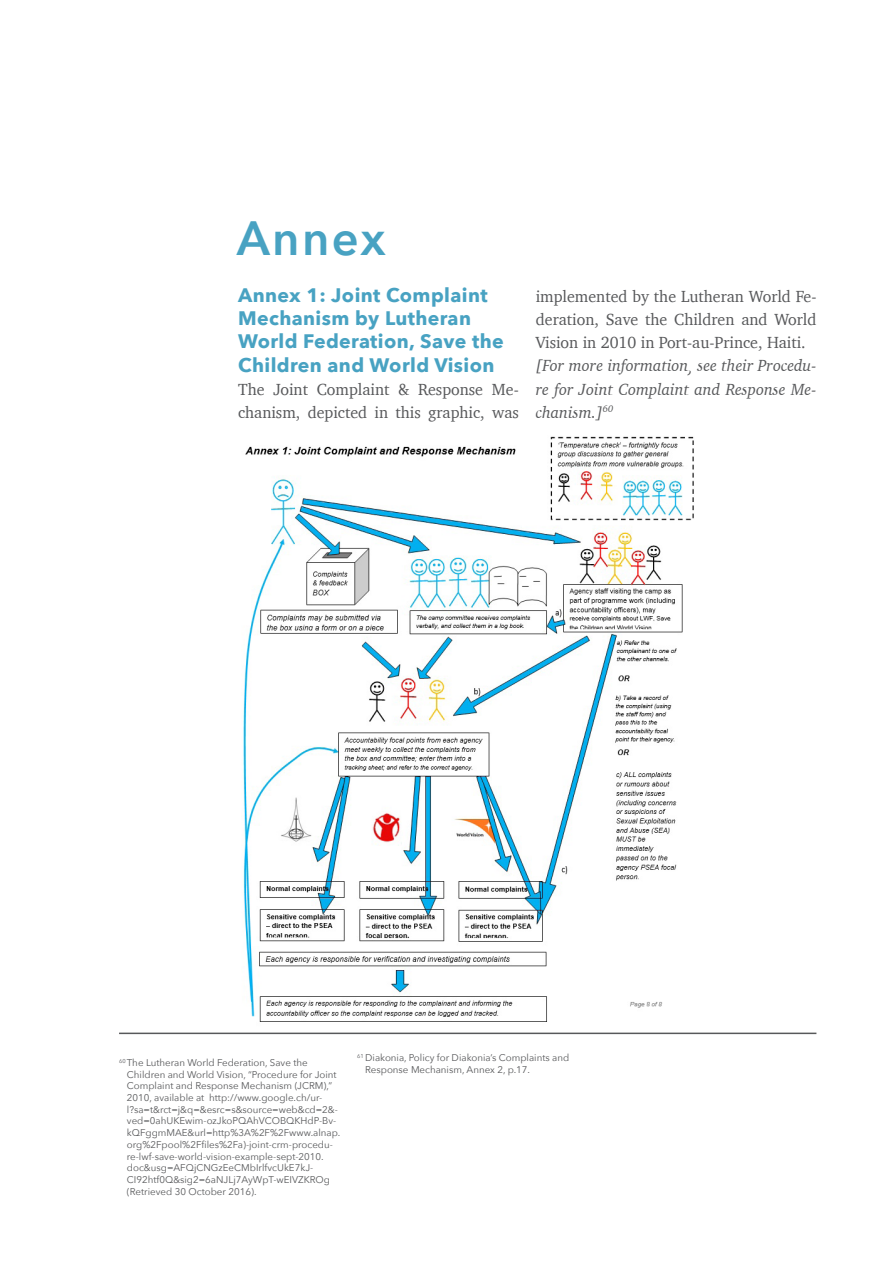
<style>
.page{position:relative;width:893px;height:1263px;background:#fff}
.page>*{position:absolute;margin:0;border:0;box-sizing:border-box;transform-origin:0 0}
.t1{font:600 48px "Avenir Next";letter-spacing:.05em;color:#48a2c2}
._02_zwischentitel_fe{font:700 19.5px/23.4px "Avenir Next";letter-spacing:.02em;color:#48a2c2}
._03_lauftext{font:16.5px/23.2px "Charter";color:#57585a}
._03_lauftext-2{font:italic 16.5px/23.2px "Charter";color:#57585a;text-align:justify}
._04_fusszeilen{font:9.75px/11.7px "Avenir Next";color:#57585a}
</style>
<div class="page">
<hr style="left:119px;top:1032px;width:697px;height:2px;background:#57585a">
<img style="left:243px;top:436px;width:451px;height:586px">
<p class="t1" style="left:237px;top:197px;width:151px">Annex</p>
<p class="_02_zwischentitel_fe" style="left:238px;top:283px;width:267px">Annex 1: Joint Complaint<br>Mechanism by Lutheran<br>World Federation, Save the<br>Children and World Vision</p>
<p class="_03_lauftext" style="left:238px;top:377px;width:282px">The Joint Complaint &amp; Response Me&shy;chanism, depicted in this graphic, was</p>
<p class="_03_lauftext" style="left:536px;top:284px;width:282px;text-align:justify">implemented by the Lutheran World Fe&shy;deration, Save the Children and World Vision in 2010 in Port-au-Prince, Haiti.</p>
<p class="_03_lauftext-2" style="left:536px;top:354px;width:282px">[For more information, see their Procedu&shy;re for Joint Complaint and Response Me&shy;chanism.]<sup>60</sup></p>
<p class="_04_fusszeilen" style="left:127px;top:1056px;width:215px;text-indent:-8px"><sup>60</sup> The Lutheran World Federation, Save the Children and World Vision, “Procedure for Joint Complaint and Response Mechanism (JCRM),” 2010, available at http://www.google.ch/ur&shy;l?sa=t&amp;rct=j&amp;q=&amp;esrc=s&amp;source=web&amp;cd=2&amp;- ved=0ahUKEwim-ozJkoPQAhVCOBQKHdP-Bv&shy;kQFggmMAE&amp;url=http%3A%2F%2Fwww.alnap. org%2Fpool%2Ffiles%2Fa)-joint-crm-procedu&shy;re-lwf-save-world-vision-example-sept-2010. doc&amp;usg=AFQjCNGzEeCMbIrlfvcUkE7kJ-CI92htf0Q&amp;sig2=6aNJLj7AyWpT-wEIVZKROg (Retrieved 30 October 2016).</p>
<p class="_04_fusszeilen" style="left:365px;top:1051px;width:206px;text-indent:-8px"><sup>61</sup> Diakonia, Policy for Diakonia’s Complaints and<br>Response Mechanism, Annex 2, p.17.</p>
</div>
